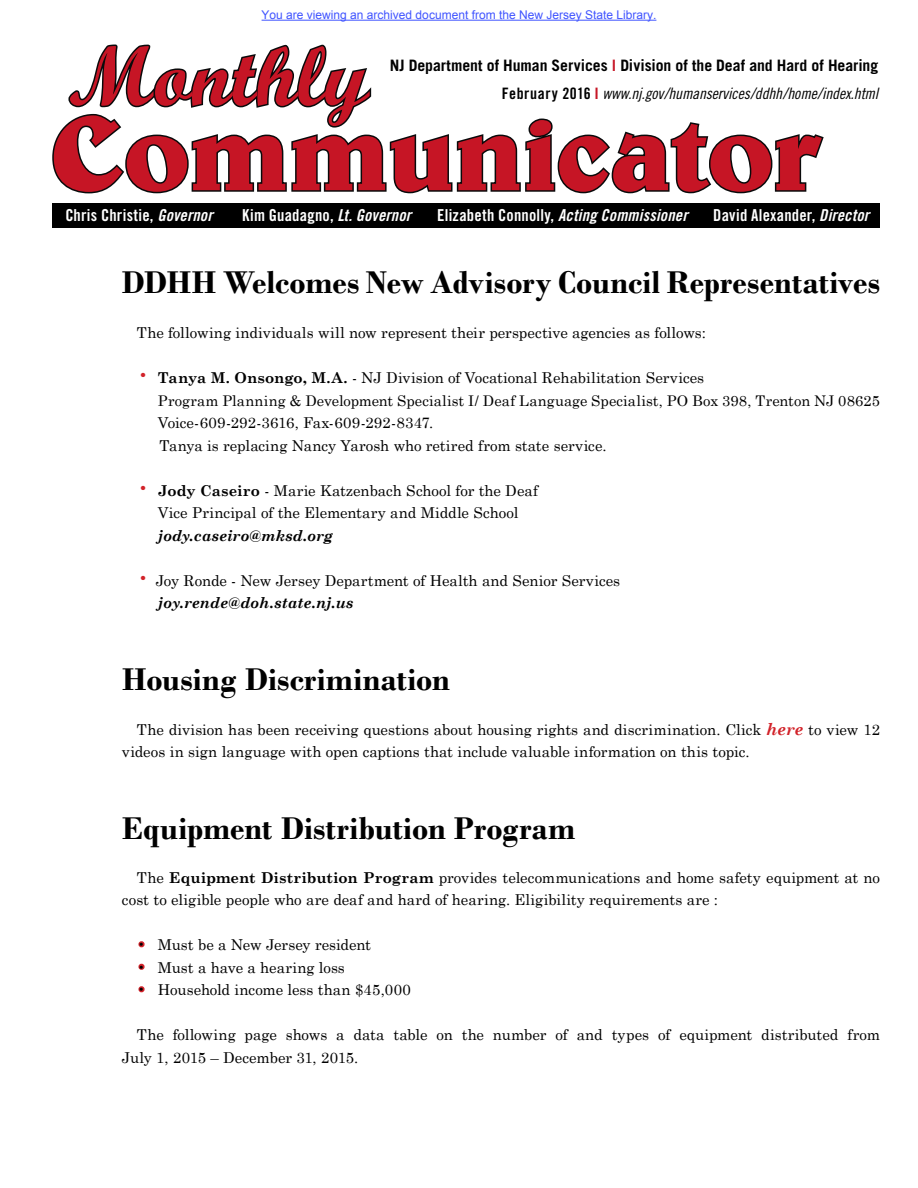
<style>
.page{position:relative;width:918px;height:1188px;background:#fff}
.page>*{position:absolute;margin:0;border:0;box-sizing:border-box;transform-origin:0 0}
.t1{font:700 106.95px "Belwe";letter-spacing:-.01em;color:#c61525}
.t2{font:84.3px "Script MT Bold";letter-spacing:.005em;color:#c61525}
.t3{font:700 33px "Bodoni";letter-spacing:.005em;color:#000}
.t4{font:16.5px "Trade Gothic Bold Cond Twenty";letter-spacing:.01em;color:#fff}
.t5{font:700 15.75px "Trade Gothic";letter-spacing:-.005em;color:#000}
.t6{font:15.75px "Trade Gothic Cond Eighteen Obl";letter-spacing:-.01em;color:#000}
.t7{font:15px/22.5px "Century Schoolbook";color:#000}
.t8{font:italic 700 15px "Century Schoolbook";color:#000}
.t9{font:14.7px "Century Schoolbook";letter-spacing:.005em;color:#000}
.t10{font:12px "Arial";color:#4054ff}
.s1{color:#c61525}
.s2{font-family:"Trade Gothic Bold Cond Twenty"}
.s3{font-family:"Trade Gothic";font-weight:700;color:#c61525}
.s4{font-family:"Trade Gothic Bold Cond Twenty Obl"}
.s5{font-size:21px;color:#d2232a}
.s6{font-weight:700}
.s7{font-weight:700;font-style:italic}
.s8{font-weight:700;font-style:italic;font-size:16.5px;color:#d2232a}
</style>
<div class="page">
<div style="left:52px;top:203px;width:827px;height:25px;background:#000"></div>
<svg style="left:138px;top:941px;width:7px;height:7px"></svg>
<svg style="left:138px;top:963px;width:7px;height:7px"></svg>
<svg style="left:138px;top:986px;width:7px;height:7px"></svg>
<svg style="left:52px;top:44px;width:772px;height:150px"></svg>
<hr style="left:262px;top:20px;width:394px;height:1px;background:#4054ff">
<p class="t10" style="left:262px;top:7px;width:396px">You are viewing an archived document from the New Jersey State Library.</p>
<h2 class="t2" style="left:68px;top:25px;width:302px">Monthly</h2>
<p class="t5" style="left:390px;top:55px;width:490px">NJ Department of Human Services <span class="s1">l</span> Division of the Deaf and Hard of Hearing</p>
<p class="t6" style="left:502px;top:84px;width:378px"><span class="s2">February 2016</span> <span class="s3">l</span> www.nj.gov/humanservices/ddhh/home/index.html</p>
<h1 class="t1" style="left:52px;top:89px;width:770px">Communicator</h1>
<p class="t4" style="left:65px;top:205px;width:149px">Chris Christie, <span class="s4">Governor</span></p>
<p class="t4" style="left:242px;top:205px;width:171px">Kim Guadagno, <span class="s4">Lt. Governor</span></p>
<p class="t4" style="left:437px;top:205px;width:252px">Elizabeth Connolly, <span class="s4">Acting Commissioner</span></p>
<p class="t4" style="left:713px;top:205px;width:158px">David Alexander, <span class="s4">Director</span></p>
<h3 class="t3" style="left:122px;top:263px;width:760px">DDHH Welcomes New Advisory Council Representatives</h3>
<p class="t7" style="left:137px;top:320px;width:570px">The following individuals will now represent their perspective agencies as follows:</p>
<p class="t7" style="left:137px;top:365px;width:569px"><span class="s5">•</span> <span class="s6">Tanya M. Onsongo, M.A.</span> - NJ Division of Vocational Rehabilitation Services</p>
<p class="t9" style="left:158px;top:388px;width:724px">Program Planning &amp; Development Specialist I/ Deaf Language Specialist, PO Box 398, Trenton NJ 08625</p>
<p class="t7" style="left:158px;top:410px;width:450px">Voice-609-292-3616, Fax-609-292-8347.<br>Tanya is replacing Nancy Yarosh who retired from state service.</p>
<p class="t7" style="left:137px;top:478px;width:403px;text-align:center"><span class="s5">•</span> <span class="s6">Jody Caseiro</span> - Marie Katzenbach School for the Deaf<br>Vice Principal of the Elementary and Middle School</p>
<p class="t8" style="left:158px;top:524px;width:177px">jody.caseiro@mksd.org</p>
<p class="t7" style="left:158px;top:568px;width:464px;text-indent:-21px"><span class="s5">•</span> Joy Ronde - New Jersey Department of Health and Senior Services <span class="s7">joy.rende@doh.state.nj.us</span></p>
<h3 class="t3" style="left:122px;top:660px;width:330px">Housing Discrimination</h3>
<p class="t7" style="left:122px;top:717px;width:760px;text-indent:15px">The division has been receiving questions about housing rights and discrimination. Click <span class="s8">here</span> to view 12 videos in sign language with open captions that include valuable information on this topic.</p>
<h3 class="t3" style="left:122px;top:809px;width:455px">Equipment Distribution Program</h3>
<p class="t7" style="left:122px;top:865px;width:760px;text-indent:15px">The <span class="s6">Equipment Distribution Program</span> provides telecommunications and home safety equipment at no cost to eligible people who are deaf and hard of hearing. Eligibility requirements are :</p>
<p class="t7" style="left:137px;top:932px;width:236px">• Must be a New Jersey resident</p>
<p class="t7" style="left:137px;top:955px;width:209px">• Must a have a hearing loss</p>
<p class="t7" style="left:137px;top:977px;width:276px">• Household income less than $45,000</p>
<p class="t7" style="left:122px;top:1022px;width:760px;text-indent:15px">The following page shows a data table on the number of and types of equipment distributed from<br>July 1, 2015 – December 31, 2015.</p>
</div>
